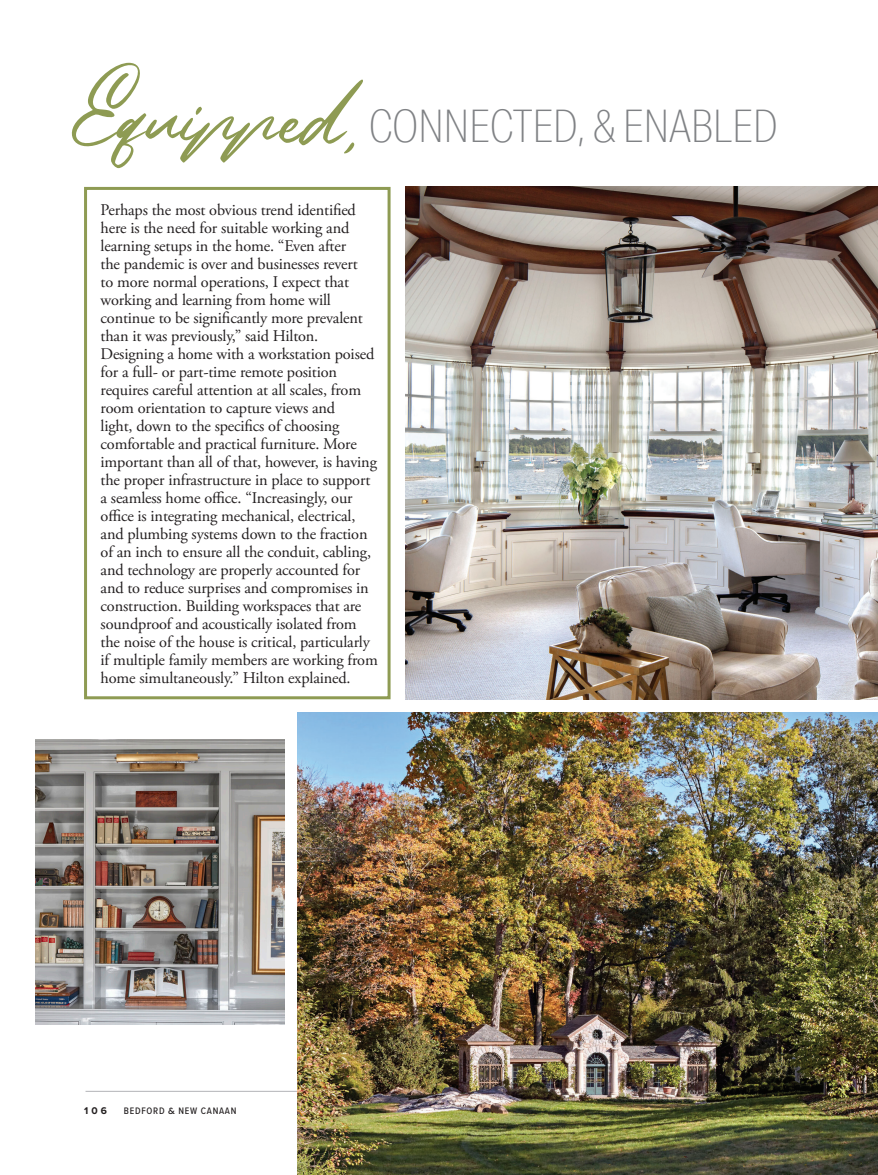
<style>
.page{position:relative;width:878px;height:1175px;background:#fff}
.page>*{position:absolute;margin:0;border:0;box-sizing:border-box;transform-origin:0 0}
.t1{font:90px "Rembank";color:#8e9b53}
.t2{font:100 45px "Aktiv Grotesk Cd";color:#808285}
.Big_Body{font:16.35px/18px "Adobe Garamond Pro";letter-spacing:-.01em;color:#231f20}
.t3{font:700 10.2px "Proxima Nova";color:#231f20}
.t4{font:500 9.75px "Proxima Nova Cond";letter-spacing:.075em;color:#231f20}
.s1{font-family:"Poppins";font-size:9px}
</style>
<div class="page">
<hr style="left:85px;top:1091px;width:684px;height:1px;background:#b2b3b7">
<img style="left:298px;top:712px;width:580px;height:462px">
<img style="left:405px;top:187px;width:473px;height:512px">
<div style="left:84px;top:187px;width:306px;height:512px;border:3px solid #8e9b53"></div>
<img style="left:35px;top:739px;width:250px;height:286px">
<p class="t1" style="left:70px;top:42px;width:288px">Equipped,</p>
<p class="t2" style="left:369px;top:101px;width:411px">CONNECTED, &amp; ENABLED</p>
<p class="Big_Body" style="left:101px;top:201px;width:279px">Perhaps the most obvious trend identified here is the need for suitable working and learning setups in the home. “Even after<br>the pandemic is over and businesses revert<br>to more normal operations, I expect that working and learning from home will continue to be significantly more prevalent than it was previously,” said Hilton.<br>Designing a home with a workstation poised for a full- or part-time remote position requires careful attention at all scales, from room orientation to capture views and<br>light, down to the specifics of choosing comfortable and practical furniture. More important than all of that, however, is having the proper infrastructure in place to support a seamless home office. “Increasingly, our office is integrating mechanical, electrical, and plumbing systems down to the fraction of an inch to ensure all the conduit, cabling, and technology are properly accounted for and to reduce surprises and compromises in construction. Building workspaces that are soundproof and acoustically isolated from the noise of the house is critical, particularly if multiple family members are working from home simultaneously.” Hilton explained.</p>
<p class="t3" style="left:84px;top:1103px;width:24px">106</p>
<p class="t4" style="left:124px;top:1103px;width:114px">BEDFORD <span class="s1">&amp;</span> NEW CANAAN</p>
</div>
